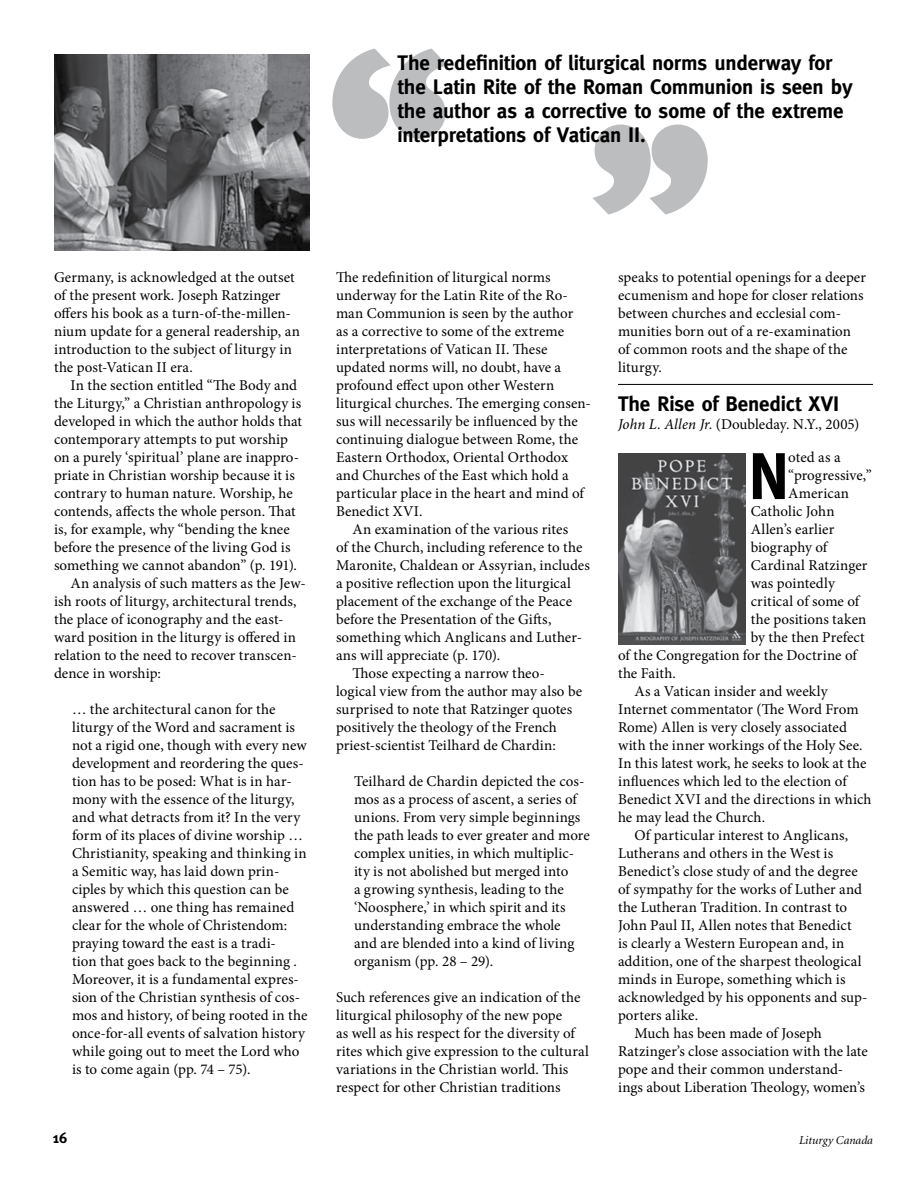
<style>
.page{position:relative;width:918px;height:1188px;background:#fff}
.page>*{position:absolute;margin:0;border:0;box-sizing:border-box;transform-origin:0 0}
.t1{font:700 300px "Meta";color:#bcbdbf}
.t2{font:700 66px "Meta";color:#000}
.t3{font:700 21px/24px "Meta";letter-spacing:-.01em;color:#000}
.t4{font:15px/18px "Minion Pro";letter-spacing:.005em;color:#000}
.t5{font:700 15px "Meta";color:#000}
.t6{font:italic 12px "Minion";color:#000}
.s1{font-style:italic}
</style>
<div class="page">
<img style="left:618px;top:454px;width:127px;height:191px">
<img style="left:54px;top:54px;width:256px;height:196px">
<hr style="left:618px;top:384px;width:255px;height:1px;background:#000">
<p class="t4" style="left:54px;top:268px;width:247px">Germany, is acknowledged at the outset of the present work. Joseph Ratzinger offers his book as a turn-of-the-millen&shy;nium update for a general readership, an introduction to the subject of liturgy in the post-Vatican II era.</p>
<p class="t4" style="left:70px;top:376px;width:228px">In the section entitled “The Body and</p>
<p class="t4" style="left:54px;top:394px;width:249px">the Liturgy,” a Christian anthropology is</p>
<p class="t4" style="left:54px;top:412px;width:250px">developed in which the author holds that</p>
<p class="t4" style="left:54px;top:430px;width:236px">contemporary attempts to put worship</p>
<p class="t4" style="left:54px;top:448px;width:247px">on a purely ‘spiritual’ plane are inappro-</p>
<p class="t4" style="left:54px;top:466px;width:243px">priate in Christian worship because it is</p>
<p class="t4" style="left:54px;top:484px;width:240px">contrary to human nature. Worship, he</p>
<p class="t4" style="left:54px;top:502px;width:243px">contends, affects the whole person. That</p>
<p class="t4" style="left:54px;top:520px;width:237px">is, for example, why “bending the knee</p>
<p class="t4" style="left:54px;top:538px;width:238px">before the presence of the living God is</p>
<p class="t4" style="left:54px;top:556px;width:245px">something we cannot abandon” (p. 191).</p>
<p class="t4" style="left:70px;top:574px;width:237px">An analysis of such matters as the Jew-</p>
<p class="t4" style="left:54px;top:592px;width:244px">ish roots of liturgy, architectural trends,</p>
<p class="t4" style="left:54px;top:610px;width:231px">the place of iconography and the east-</p>
<p class="t4" style="left:54px;top:628px;width:244px">ward position in the liturgy is offered in</p>
<p class="t4" style="left:54px;top:646px;width:244px">relation to the need to recover transcen-</p>
<p class="t4" style="left:54px;top:664px;width:108px">dence in worship:</p>
<p class="t4" style="left:72px;top:700px;width:237px">… the architectural canon for the liturgy of the Word and sacrament is not a rigid one, though with every new development and reordering the ques&shy;tion has to be posed: What is in har&shy;mony with the essence of the liturgy, and what detracts from it? In the very form of its places of divine worship … Christianity, speaking and thinking in a Semitic way, has laid down prin&shy;ciples by which this question can be answered … one thing has remained clear for the whole of Christendom: praying toward the east is a tradi-<br>tion that goes back to the beginning .<br>Moreover, it is a fundamental expres&shy;sion of the Christian synthesis of cos&shy;mos and history, of being rooted in the once-for-all events of salvation history while going out to meet the Lord who is to come again (pp. 74 – 75).</p>
<h1 class="t1" style="left:322px;top:-14px;width:139px">‘‘</h1>
<h3 class="t3" style="left:398px;top:51px;width:457px">The redefinition of liturgical norms underway for the Latin Rite of the Roman Communion is seen by the author as a corrective to some of the extreme interpretations of Vatican II.</h3>
<h1 class="t1" style="left:582px;top:60px;width:139px">’’</h1>
<p class="t4" style="left:336px;top:268px;width:216px">The redefinition of liturgical norms</p>
<p class="t4" style="left:336px;top:286px;width:233px">underway for the Latin Rite of the Ro-</p>
<p class="t4" style="left:336px;top:304px;width:239px">man Communion is seen by the author</p>
<p class="t4" style="left:336px;top:322px;width:230px">as a corrective to some of the extreme</p>
<p class="t4" style="left:336px;top:340px;width:213px">interpretations of Vatican II. These</p>
<p class="t4" style="left:336px;top:358px;width:227px">updated norms will, no doubt, have a</p>
<p class="t4" style="left:336px;top:376px;width:220px">profound effect upon other Western</p>
<p class="t4" style="left:336px;top:394px;width:256px">liturgical churches. The emerging consen-</p>
<p class="t4" style="left:336px;top:412px;width:243px">sus will necessarily be influenced by the</p>
<p class="t4" style="left:336px;top:430px;width:244px">continuing dialogue between Rome, the</p>
<p class="t4" style="left:336px;top:448px;width:234px">Eastern Orthodox, Oriental Orthodox</p>
<p class="t4" style="left:336px;top:466px;width:234px">and Churches of the East which hold a</p>
<p class="t4" style="left:336px;top:484px;width:249px">particular place in the heart and mind of</p>
<p class="t4" style="left:336px;top:502px;width:88px">Benedict XVI.</p>
<p class="t4" style="left:352px;top:520px;width:217px">An examination of the various rites</p>
<p class="t4" style="left:336px;top:538px;width:248px">of the Church, including reference to the</p>
<p class="t4" style="left:336px;top:556px;width:255px">Maronite, Chaldean or Assyrian, includes</p>
<p class="t4" style="left:336px;top:574px;width:237px">a positive reflection upon the liturgical</p>
<p class="t4" style="left:336px;top:592px;width:238px">placement of the exchange of the Peace</p>
<p class="t4" style="left:336px;top:610px;width:217px">before the Presentation of the Gifts,</p>
<p class="t4" style="left:336px;top:628px;width:248px">something which Anglicans and Luther-</p>
<p class="t4" style="left:336px;top:646px;width:166px">ans will appreciate (p. 170).</p>
<p class="t4" style="left:352px;top:664px;width:194px">Those expecting a narrow theo-</p>
<p class="t4" style="left:336px;top:682px;width:248px">logical view from the author may also be</p>
<p class="t4" style="left:336px;top:700px;width:238px">surprised to note that Ratzinger quotes</p>
<p class="t4" style="left:336px;top:718px;width:222px">positively the theology of the French</p>
<p class="t4" style="left:336px;top:736px;width:222px">priest-scientist Teilhard de Chardin:</p>
<p class="t4" style="left:354px;top:772px;width:237px">Teilhard de Chardin depicted the cos&shy;mos as a process of ascent, a series of unions. From very simple beginnings the path leads to ever greater and more complex unities, in which multiplic&shy;ity is not abolished but merged into<br>a growing synthesis, leading to the ‘Noosphere,’ in which spirit and its understanding embrace the whole<br>and are blended into a kind of living organism (pp. 28 – 29).</p>
<p class="t4" style="left:336px;top:988px;width:255px">Such references give an indication of the liturgical philosophy of the new pope<br>as well as his respect for the diversity of rites which give expression to the cultural variations in the Christian world. This respect for other Christian traditions</p>
<p class="t4" style="left:618px;top:268px;width:249px">speaks to potential openings for a deeper ecumenism and hope for closer relations between churches and ecclesial com&shy;munities born out of a re-examination of common roots and the shape of the liturgy.</p>
<h3 class="t3" style="left:618px;top:391px;width:223px">The Rise of Benedict XVI</h3>
<p class="t4" style="left:618px;top:415px;width:243px"><span class="s1">John L. Allen Jr.</span> (Doubleday. N.Y., 2005)</p>
<p class="t4" style="left:788px;top:448px;width:54px">oted as a</p>
<p class="t4" style="left:788px;top:466px;width:85px">“progressive,”</p>
<p class="t4" style="left:788px;top:484px;width:62px">American</p>
<p class="t4" style="left:751px;top:502px;width:85px">Catholic John</p>
<p class="t4" style="left:751px;top:520px;width:85px">Allen’s earlier</p>
<p class="t4" style="left:751px;top:538px;width:78px">biography of</p>
<p class="t4" style="left:751px;top:556px;width:118px">Cardinal Ratzinger</p>
<p class="t4" style="left:751px;top:574px;width:86px">was pointedly</p>
<p class="t4" style="left:751px;top:592px;width:110px">critical of some of</p>
<p class="t4" style="left:751px;top:610px;width:117px">the positions taken</p>
<p class="t4" style="left:751px;top:628px;width:116px">by the then Prefect</p>
<p class="t4" style="left:618px;top:646px;width:241px">of the Congregation for the Doctrine of</p>
<p class="t4" style="left:618px;top:664px;width:60px">the Faith.</p>
<p class="t4" style="left:634px;top:682px;width:195px">As a Vatican insider and weekly</p>
<p class="t4" style="left:618px;top:700px;width:242px">Internet commentator (The Word From</p>
<p class="t4" style="left:618px;top:718px;width:230px">Rome) Allen is very closely associated</p>
<p class="t4" style="left:618px;top:736px;width:246px">with the inner workings of the Holy See.</p>
<p class="t4" style="left:618px;top:754px;width:250px">In this latest work, he seeks to look at the</p>
<p class="t4" style="left:618px;top:772px;width:230px">influences which led to the election of</p>
<p class="t4" style="left:618px;top:790px;width:255px">Benedict XVI and the directions in which</p>
<p class="t4" style="left:618px;top:808px;width:149px">he may lead the Church.</p>
<p class="t4" style="left:634px;top:826px;width:215px">Of particular interest to Anglicans,</p>
<p class="t4" style="left:618px;top:844px;width:217px">Lutherans and others in the West is</p>
<p class="t4" style="left:618px;top:862px;width:241px">Benedict’s close study of and the degree</p>
<p class="t4" style="left:618px;top:880px;width:246px">of sympathy for the works of Luther and</p>
<p class="t4" style="left:618px;top:898px;width:231px">the Lutheran Tradition. In contrast to</p>
<p class="t4" style="left:618px;top:916px;width:235px">John Paul II, Allen notes that Benedict</p>
<p class="t4" style="left:618px;top:934px;width:228px">is clearly a Western European and, in</p>
<p class="t4" style="left:618px;top:952px;width:245px">addition, one of the sharpest theological</p>
<p class="t4" style="left:618px;top:970px;width:229px">minds in Europe, something which is</p>
<p class="t4" style="left:618px;top:988px;width:251px">acknowledged by his opponents and sup-</p>
<p class="t4" style="left:618px;top:1006px;width:82px">porters alike.</p>
<p class="t4" style="left:634px;top:1024px;width:189px">Much has been made of Joseph</p>
<p class="t4" style="left:618px;top:1042px;width:251px">Ratzinger’s close association with the late</p>
<p class="t4" style="left:618px;top:1060px;width:227px">pope and their common understand-</p>
<p class="t4" style="left:618px;top:1078px;width:249px">ings about Liberation Theology, women’s</p>
<h2 class="t2" style="left:748px;top:438px;width:43px">N</h2>
<p class="t5" style="left:52px;top:1129px;width:8px">16</p>
<p class="t6" style="left:799px;top:1134px;width:75px">Liturgy Canada</p>
</div>
